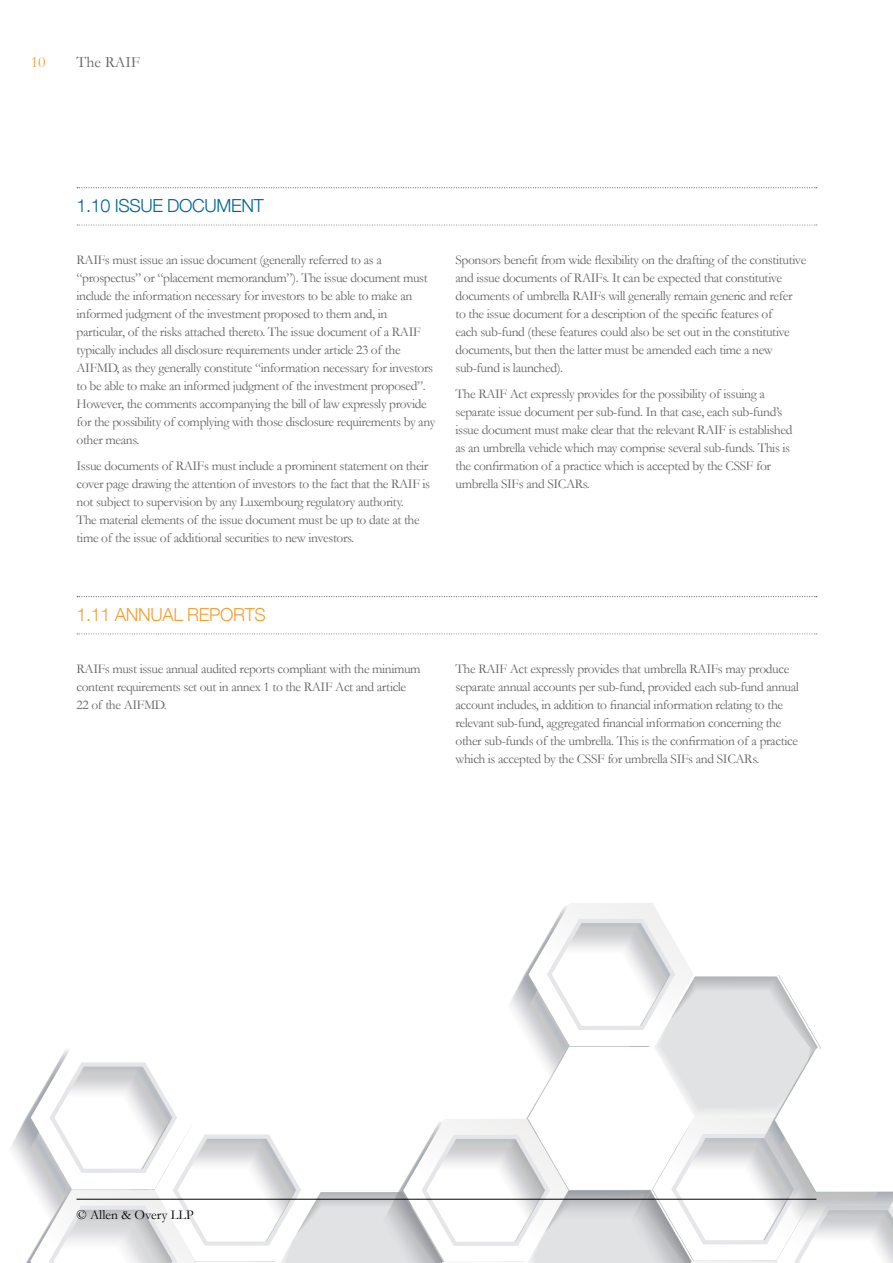
<style>
.page{position:relative;width:893px;height:1263px;background:#fff}
.page>*{position:absolute;margin:0;border:0;box-sizing:border-box;transform-origin:0 0}
.t1{font:300 18px "Helvetica Neue LT Com";letter-spacing:-.02em;color:#006594}
.t2{font:300 18px "Helvetica Neue LT Com";letter-spacing:-.02em;color:#f99d31}
.t3{font:15.75px "Garamond AO";color:#636466}
.t4{font:15.75px "Garamond AO";color:#f99d31}
.t5{font:13.5px/18px "Garamond AO";letter-spacing:-.03em;color:#636466}
.t6{font:13.5px "Garamond AO";color:#000}
</style>
<div class="page">
<svg style="left:11px;top:903px;width:882px;height:360px"></svg>
<svg style="left:77px;top:187px;width:740px;height:1px"></svg>
<svg style="left:77px;top:224px;width:740px;height:2px"></svg>
<svg style="left:77px;top:596px;width:740px;height:1px"></svg>
<svg style="left:77px;top:633px;width:740px;height:1px"></svg>
<hr style="left:77px;top:1199px;width:739px;height:1px;background:#000">
<p class="t4" style="left:31px;top:51px;width:16px">10</p>
<p class="t3" style="left:77px;top:51px;width:65px">The RAIF</p>
<h1 class="t1" style="left:77px;top:194px;width:189px">1.10 ISSUE DOCUMENT</h1>
<p class="t5" style="left:77px;top:250px;width:360px">RAIFs must issue an issue document (generally referred to as a “prospectus” or “placement memorandum”). The issue document must include the information necessary for investors to be able to make an informed judgment of the investment proposed to them and, in particular, of the risks attached thereto. The issue document of a RAIF typically includes all disclosure requirements under article 23 of the AIFMD, as they generally constitute “information necessary for investors to be able to make an informed judgment of the investment proposed”.<br>However, the comments accompanying the bill of law expressly provide for the possibility of complying with those disclosure requirements by any other means.</p>
<p class="t5" style="left:77px;top:457px;width:355px">Issue documents of RAIFs must include a prominent statement on their cover page drawing the attention of investors to the fact that the RAIF is not subject to supervision by any Luxembourg regulatory authority.<br>The material elements of the issue document must be up to date at the time of the issue of additional securities to new investors.</p>
<p class="t5" style="left:455px;top:250px;width:352px">Sponsors benefit from wide flexibility on the drafting of the constitutive and issue documents of RAIFs. It can be expected that constitutive documents of umbrella RAIFs will generally remain generic and refer to the issue document for a description of the specific features of<br>each sub-fund (these features could also be set out in the constitutive documents, but then the latter must be amended each time a new sub-fund is launched).</p>
<p class="t5" style="left:455px;top:384px;width:338px">The RAIF Act expressly provides for the possibility of issuing a separate issue document per sub-fund. In that case, each sub-fund’s issue document must make clear that the relevant RAIF is established as an umbrella vehicle which may comprise several sub-funds. This is the confirmation of a practice which is accepted by the CSSF for umbrella SIFs and SICARs.</p>
<h1 class="t2" style="left:77px;top:603px;width:191px">1.11 ANNUAL REPORTS</h1>
<p class="t5" style="left:77px;top:659px;width:346px">RAIFs must issue annual audited reports compliant with the minimum content requirements set out in annex 1 to the RAIF Act and article<br>22 of the AIFMD.</p>
<p class="t5" style="left:455px;top:659px;width:345px">The RAIF Act expressly provides that umbrella RAIFs may produce separate annual accounts per sub-fund, provided each sub-fund annual account includes, in addition to financial information relating to the relevant sub-fund, aggregated financial information concerning the other sub-funds of the umbrella. This is the confirmation of a practice which is accepted by the CSSF for umbrella SIFs and SICARs.</p>
<p class="t6" style="left:77px;top:1205px;width:119px">© Allen &amp; Overy LLP</p>
</div>
